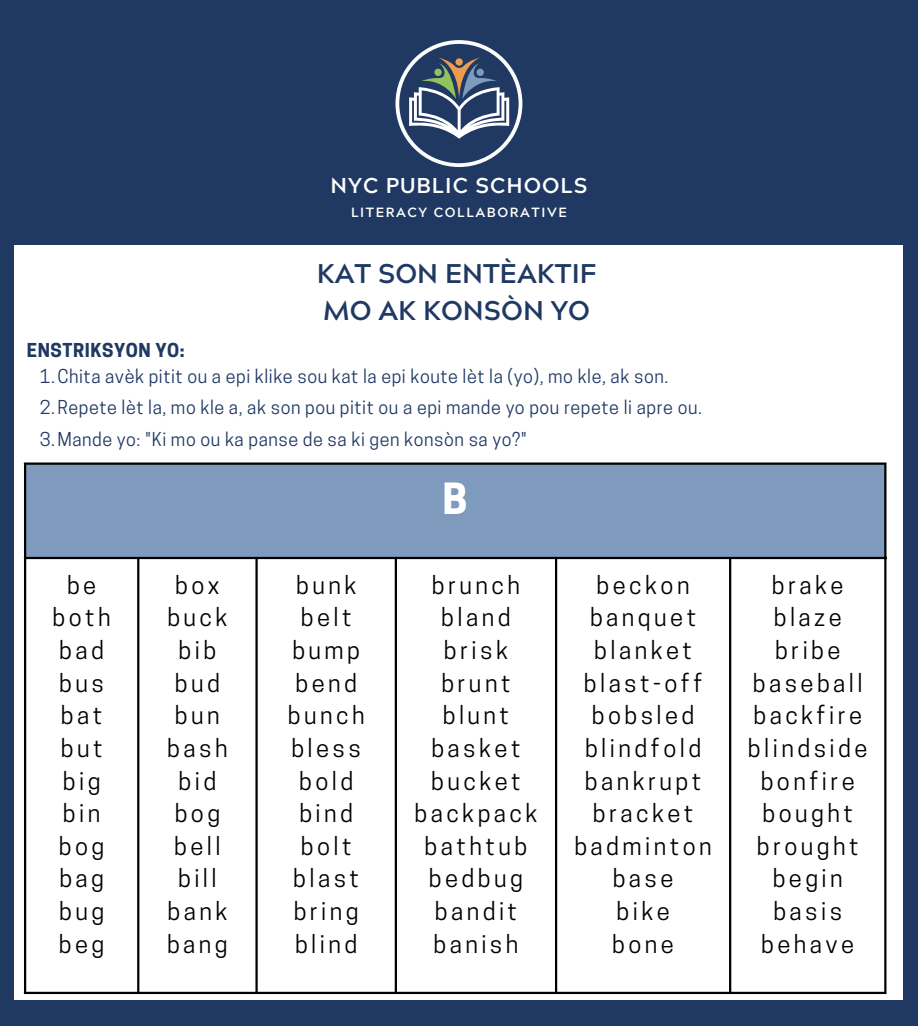
<style>
.page{position:relative;width:918px;height:1026px;background:#203963}
.page>*{position:absolute;margin:0;border:0;box-sizing:border-box;transform-origin:0 0}
.t1{font:700 40.35px "Cooper Hewitt";color:#fff}
.t2{font:700 27px "Acherus Grotesque";color:#203963}
.t3{font:23.85px "Cooper Hewitt";letter-spacing:.145em;color:#000}
.t4{font:700 21.45px "Acherus Grotesque";letter-spacing:.045em;color:#fff}
.t5{font:18px "Cooper Hewitt";letter-spacing:.03em;color:#203963}
.t6{font:700 18px "Cooper Hewitt";letter-spacing:.03em;color:#203963}
.t7{font:700 13.35px "Acherus Grotesque";letter-spacing:.115em;color:#fff}
</style>
<div class="page">
<svg style="left:395px;top:40px;width:127px;height:127px"></svg>
<div style="left:434px;top:69px;width:8px;height:7px;background:#91c260;border-radius:50%"></div>
<div style="left:456px;top:58px;width:7px;height:8px;background:#ed9c4e;border-radius:50%"></div>
<div style="left:15px;top:245px;width:888px;height:755px;background:#fff"></div>
<div style="left:25px;top:463px;width:861px;height:95px;background:#7e9bbd"></div>
<hr style="left:24px;top:465px;width:2px;height:527px;background:#000">
<hr style="left:137px;top:559px;width:2px;height:433px;background:#000">
<hr style="left:255px;top:559px;width:3px;height:433px;background:#000">
<hr style="left:395px;top:559px;width:2px;height:433px;background:#000">
<hr style="left:555px;top:559px;width:2px;height:433px;background:#000">
<hr style="left:729px;top:559px;width:2px;height:433px;background:#000">
<hr style="left:884px;top:465px;width:2px;height:527px;background:#000">
<hr style="left:24px;top:463px;width:862px;height:2px;background:#000">
<hr style="left:24px;top:557px;width:862px;height:2px;background:#000">
<hr style="left:24px;top:992px;width:862px;height:2px;background:#000">
<p class="t4" style="left:330px;top:177px;width:259px">NYC PUBLIC SCHOOLS</p>
<p class="t7" style="left:351px;top:207px;width:217px">LITERACY COLLABORATIVE</p>
<p class="t6" style="left:27px;top:343px;width:159px">ENSTRIKSYON YO:</p>
<p class="t2" style="left:317px;top:262px;width:281px">KAT SON ENTÈAKTIF</p>
<p class="t2" style="left:323px;top:299px;width:269px">MO AK KONSÒN YO</p>
<p class="t5" style="left:40px;top:369px;width:630px">1.Chita avèk pitit ou a epi klike sou kat la epi koute lèt la (yo), mo kle, ak son.</p>
<p class="t5" style="left:40px;top:401px;width:664px">2.Repete lèt la, mo kle a, ak son pou pitit ou a epi mande yo pou repete li apre ou.</p>
<p class="t5" style="left:40px;top:432px;width:488px">3.Mande yo: "Ki mo ou ka panse de sa ki gen konsòn sa yo?"</p>
<p class="t3" style="left:67px;top:576px;width:31px">be</p>
<p class="t3" style="left:53px;top:609px;width:60px">both</p>
<p class="t3" style="left:59px;top:641px;width:46px">bad</p>
<p class="t3" style="left:59px;top:674px;width:46px">bus</p>
<p class="t3" style="left:61px;top:706px;width:43px">bat</p>
<p class="t3" style="left:61px;top:739px;width:43px">but</p>
<p class="t3" style="left:63px;top:772px;width:39px">big</p>
<p class="t3" style="left:63px;top:804px;width:39px">bin</p>
<p class="t3" style="left:59px;top:837px;width:47px">bog</p>
<p class="t3" style="left:59px;top:870px;width:46px">bag</p>
<p class="t3" style="left:59px;top:902px;width:47px">bug</p>
<p class="t3" style="left:59px;top:935px;width:47px">beg</p>
<p class="t3" style="left:175px;top:576px;width:46px">box</p>
<p class="t3" style="left:167px;top:609px;width:62px">buck</p>
<p class="t3" style="left:179px;top:641px;width:39px">bib</p>
<p class="t3" style="left:175px;top:674px;width:47px">bud</p>
<p class="t3" style="left:175px;top:706px;width:46px">bun</p>
<p class="t3" style="left:167px;top:739px;width:62px">bash</p>
<p class="t3" style="left:179px;top:772px;width:39px">bid</p>
<p class="t3" style="left:175px;top:804px;width:47px">bog</p>
<p class="t3" style="left:174px;top:837px;width:48px">bell</p>
<p class="t3" style="left:178px;top:870px;width:40px">bill</p>
<p class="t3" style="left:167px;top:902px;width:61px">bank</p>
<p class="t3" style="left:167px;top:935px;width:62px">bang</p>
<p class="t3" style="left:296px;top:576px;width:62px">bunk</p>
<p class="t3" style="left:301px;top:609px;width:52px">belt</p>
<p class="t3" style="left:292px;top:641px;width:69px">bump</p>
<p class="t3" style="left:295px;top:674px;width:63px">bend</p>
<p class="t3" style="left:288px;top:706px;width:78px">bunch</p>
<p class="t3" style="left:291px;top:739px;width:71px">bless</p>
<p class="t3" style="left:299px;top:772px;width:56px">bold</p>
<p class="t3" style="left:299px;top:804px;width:55px">bind</p>
<p class="t3" style="left:301px;top:837px;width:52px">bolt</p>
<p class="t3" style="left:293px;top:870px;width:67px">blast</p>
<p class="t3" style="left:294px;top:902px;width:67px">bring</p>
<p class="t3" style="left:295px;top:935px;width:64px">blind</p>
<p class="t1" style="left:443px;top:483px;width:27px">B</p>
<p class="t3" style="left:432px;top:576px;width:90px">brunch</p>
<p class="t3" style="left:441px;top:609px;width:71px">bland</p>
<p class="t3" style="left:444px;top:641px;width:66px">brisk</p>
<p class="t3" style="left:441px;top:674px;width:71px">brunt</p>
<p class="t3" style="left:443px;top:706px;width:68px">blunt</p>
<p class="t3" style="left:431px;top:739px;width:91px">basket</p>
<p class="t3" style="left:431px;top:772px;width:91px">bucket</p>
<p class="t3" style="left:415px;top:804px;width:124px">backpack</p>
<p class="t3" style="left:425px;top:837px;width:104px">bathtub</p>
<p class="t3" style="left:429px;top:870px;width:96px">bedbug</p>
<p class="t3" style="left:435px;top:902px;width:84px">bandit</p>
<p class="t3" style="left:433px;top:935px;width:87px">banish</p>
<p class="t3" style="left:597px;top:576px;width:94px">beckon</p>
<p class="t3" style="left:590px;top:609px;width:108px">banquet</p>
<p class="t3" style="left:594px;top:641px;width:99px">blanket</p>
<p class="t3" style="left:584px;top:674px;width:120px">blast-off</p>
<p class="t3" style="left:592px;top:706px;width:104px">bobsled</p>
<p class="t3" style="left:585px;top:739px;width:118px">blindfold</p>
<p class="t3" style="left:585px;top:772px;width:118px">bankrupt</p>
<p class="t3" style="left:593px;top:804px;width:102px">bracket</p>
<p class="t3" style="left:574px;top:837px;width:139px">badminton</p>
<p class="t3" style="left:613px;top:870px;width:62px">base</p>
<p class="t3" style="left:617px;top:902px;width:55px">bike</p>
<p class="t3" style="left:612px;top:935px;width:63px">bone</p>
<p class="t3" style="left:772px;top:576px;width:73px">brake</p>
<p class="t3" style="left:774px;top:609px;width:69px">blaze</p>
<p class="t3" style="left:775px;top:641px;width:67px">bribe</p>
<p class="t3" style="left:753px;top:674px;width:111px">baseball</p>
<p class="t3" style="left:753px;top:706px;width:110px">backfire</p>
<p class="t3" style="left:748px;top:739px;width:121px">blindside</p>
<p class="t3" style="left:761px;top:772px;width:96px">bonfire</p>
<p class="t3" style="left:763px;top:804px;width:92px">bought</p>
<p class="t3" style="left:757px;top:837px;width:103px">brought</p>
<p class="t3" style="left:773px;top:870px;width:72px">begin</p>
<p class="t3" style="left:773px;top:902px;width:70px">basis</p>
<p class="t3" style="left:761px;top:935px;width:94px">behave</p>
</div>
